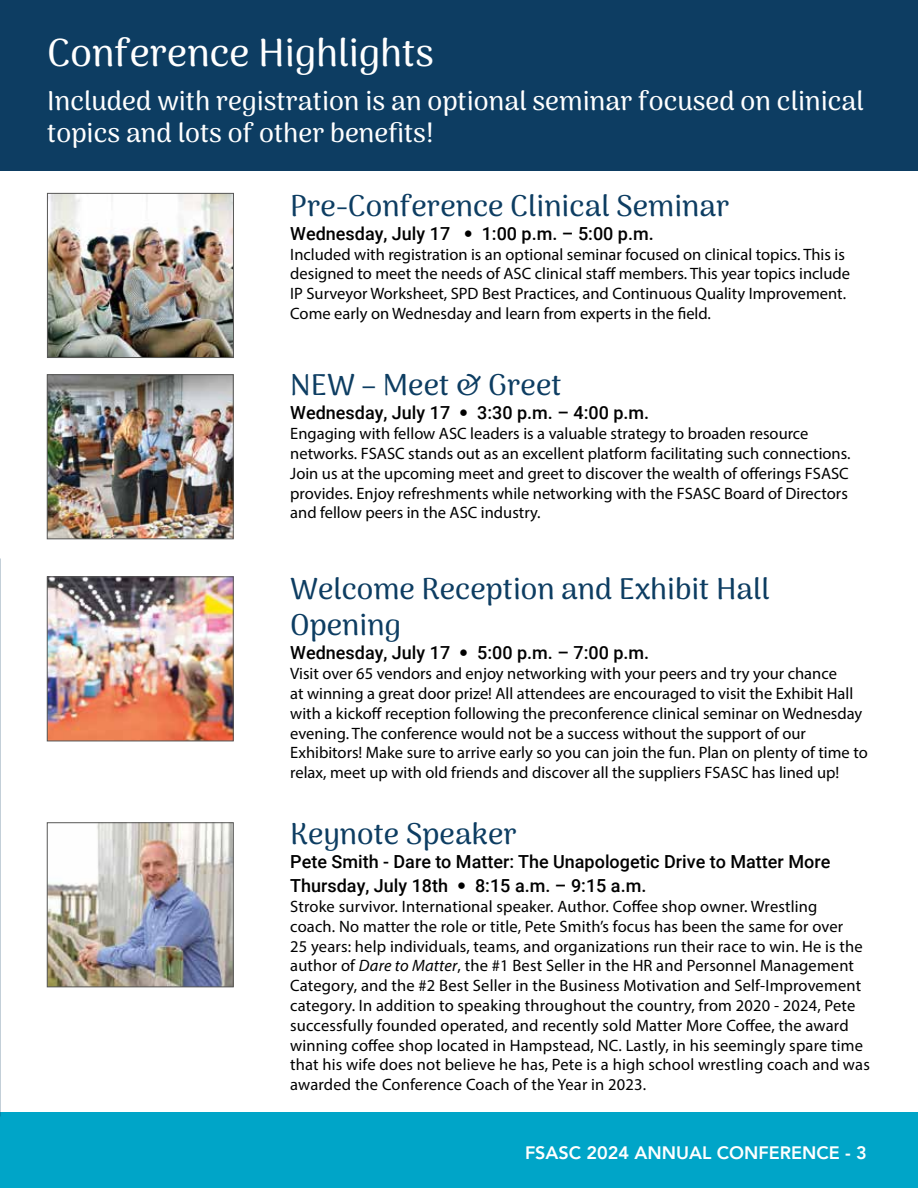
<style>
.page{position:relative;width:918px;height:1188px;background:#fff}
.page>*{position:absolute;margin:0;border:0;box-sizing:border-box;transform-origin:0 0}
.t1{font:500 39px "Arima Madurai";color:#fff}
.t2{font:500 30px/36px "Arima Madurai";color:#0d3d62}
.t3{font:500 27px/32.4px "Arima Madurai";color:#fff}
.t4{font:500 18px/24px "Roboto";color:#000}
.t5{font:800 18px "Avenir";color:#fff}
.t6{font:16.5px/19.8px "Myriad Pro";color:#000}
.s1{font-family:"Avenir Next";font-weight:600}
.s2{font-style:italic}
</style>
<div class="page">
<div style="left:0;top:1112px;width:918px;height:76px;background:#00a5c8"></div>
<div style="left:0;top:0;width:918px;height:171px;background:#0d3d62"></div>
<img style="left:49px;top:195px;width:183px;height:161px">
<div style="left:47px;top:193px;width:187px;height:165px;border:1px solid #575756"></div>
<img style="left:49px;top:377px;width:182px;height:160px">
<div style="left:47px;top:375px;width:186px;height:164px;border:1px solid #575756"></div>
<img style="left:49px;top:579px;width:182px;height:160px">
<div style="left:47px;top:577px;width:186px;height:164px;border:1px solid #575756"></div>
<img style="left:49px;top:825px;width:182px;height:160px">
<div style="left:47px;top:823px;width:186px;height:164px;border:1px solid #575756"></div>
<h1 class="t1" style="left:47px;top:25px;width:388px">Conference Highlights</h1>
<h3 class="t3" style="left:47px;top:85px;width:818px">Included with registration is an optional seminar focused on clinical topics and lots of other benefits!</h3>
<h2 class="t2" style="left:290px;top:188px;width:441px">Pre-Conference Clinical Seminar</h2>
<p class="t4" style="left:290px;top:221px;width:365px">Wednesday, July 17 <span class="s1">•</span> 1:00 p.m. – 5:00 p.m.</p>
<p class="t6" style="left:290px;top:244px;width:561px">Included with registration is an optional seminar focused on clinical topics. This is designed to meet the needs of ASC clinical staff members. This year topics include IP Surveyor Worksheet, SPD Best Practices, and Continuous Quality Improvement.<br>Come early on Wednesday and learn from experts in the field.</p>
<h2 class="t2" style="left:290px;top:368px;width:273px">NEW – Meet &amp; Greet</h2>
<p class="t4" style="left:290px;top:400px;width:361px">Wednesday, July 17 <span class="s1">•</span> 3:30 p.m. – 4:00 p.m.</p>
<p class="t6" style="left:290px;top:424px;width:562px">Engaging with fellow ASC leaders is a valuable strategy to broaden resource networks. FSASC stands out as an excellent platform facilitating such connections.<br>Join us at the upcoming meet and greet to discover the wealth of offerings FSASC provides. Enjoy refreshments while networking with the FSASC Board of Directors and fellow peers in the ASC industry.</p>
<h2 class="t2" style="left:290px;top:572px;width:481px">Welcome Reception and Exhibit Hall<br>Opening</h2>
<p class="t4" style="left:290px;top:640px;width:361px">Wednesday, July 17 <span class="s1">•</span> 5:00 p.m. – 7:00 p.m.</p>
<p class="t6" style="left:290px;top:664px;width:579px">Visit over 65 vendors and enjoy networking with your peers and try your chance<br>at winning a great door prize! All attendees are encouraged to visit the Exhibit Hall with a kickoff reception following the preconference clinical seminar on Wednesday evening. The conference would not be a success without the support of our Exhibitors! Make sure to arrive early so you can join the fun. Plan on plenty of time to relax, meet up with old friends and discover all the suppliers FSASC has lined up!</p>
<h2 class="t2" style="left:290px;top:817px;width:228px">Keynote Speaker</h2>
<p class="t4" style="left:290px;top:849px;width:542px">Pete Smith - Dare to Matter: The Unapologetic Drive to Matter More<br>Thursday, July 18th <span class="s1">•</span> 8:15 a.m. – 9:15 a.m.</p>
<p class="t6" style="left:290px;top:896px;width:581px">Stroke survivor. International speaker. Author. Coffee shop owner. Wrestling<br>coach. No matter the role or title, Pete Smith’s focus has been the same for over<br>25 years: help individuals, teams, and organizations run their race to win. He is the author of <span class="s2">Dare to Matter</span>, the #1 Best Seller in the HR and Personnel Management Category, and the #2 Best Seller in the Business Motivation and Self-Improvement category. In addition to speaking throughout the country, from 2020 - 2024, Pete successfully founded operated, and recently sold Matter More Coffee, the award winning coffee shop located in Hampstead, NC. Lastly, in his seemingly spare time that his wife does not believe he has, Pete is a high school wrestling coach and was awarded the Conference Coach of the Year in 2023.</p>
<p class="t5" style="left:525px;top:1139px;width:343px">FSASC 2024 ANNUAL CONFERENCE - 3</p>
</div>
